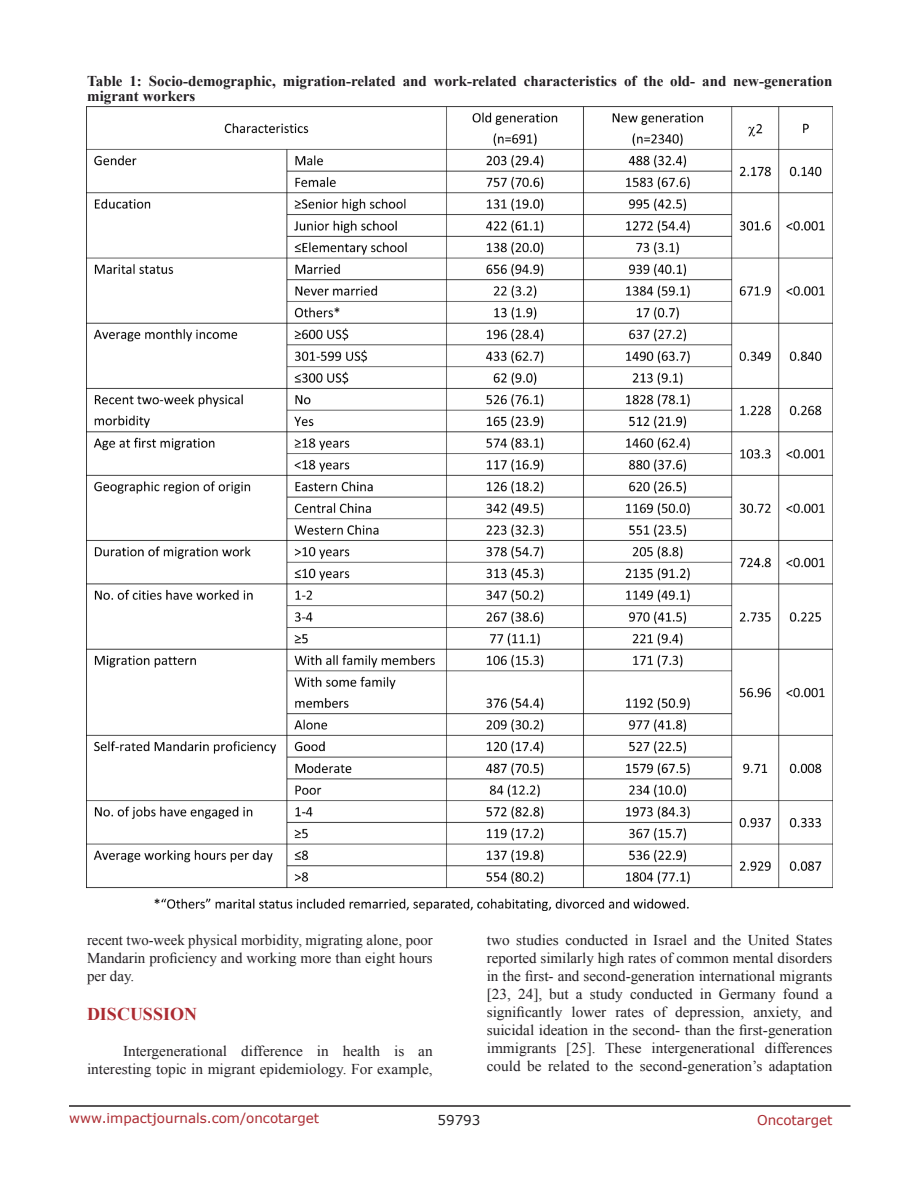
<style>
.page{position:relative;width:918px;height:1188px;background:#fff}
.page>*{position:absolute;margin:0;border:0;box-sizing:border-box;transform-origin:0 0}
.Heading{font:700 18px "Times New Roman";color:#ac2b31}
.BodyText{font:15px/18px "Times New Roman";color:#221f22;text-align:justify}
.TableHeading{font:700 15px/15px "Times New Roman";color:#221f22}
.t1{font:13.5px "Verdana";color:#ac2b31}
.t2{font:13.5px "Verdana";color:#221f22}
</style>
<div class="page">
<hr style="left:69px;top:1105px;width:781px;height:2px;background:#231f20">
<img style="left:86px;top:106px;width:746px;height:804px">
<p class="TableHeading" style="left:87px;top:73px;width:747px">Table 1: Socio-demographic, migration-related and work-related characteristics of the old- and new-generation migrant workers</p>
<p class="BodyText" style="left:87px;top:930px;width:347px">recent two-week physical morbidity, migrating alone, poor Mandarin proficiency and working more than eight hours per day.</p>
<p class="Heading" style="left:87px;top:1002px;width:112px">DISCUSSION</p>
<p class="BodyText" style="left:87px;top:1042px;width:347px;text-align:right">Intergenerational difference in health is an interesting topic in migrant epidemiology. For example,</p>
<p class="BodyText" style="left:487px;top:930px;width:347px">two studies conducted in Israel and the United States reported similarly high rates of common mental disorders in the first- and second-generation international migrants [23, 24], but a study conducted in Germany found a significantly lower rates of depression, anxiety, and suicidal ideation in the second- than the first-generation immigrants [25]. These intergenerational differences could be related to the second-generation’s adaptation</p>
<p class="t1" style="left:69px;top:1109px;width:252px">www.impactjournals.com/oncotarget</p>
<p class="t2" style="left:438px;top:1111px;width:44px">59793</p>
<p class="t1" style="left:757px;top:1111px;width:77px">Oncotarget</p>
</div>
